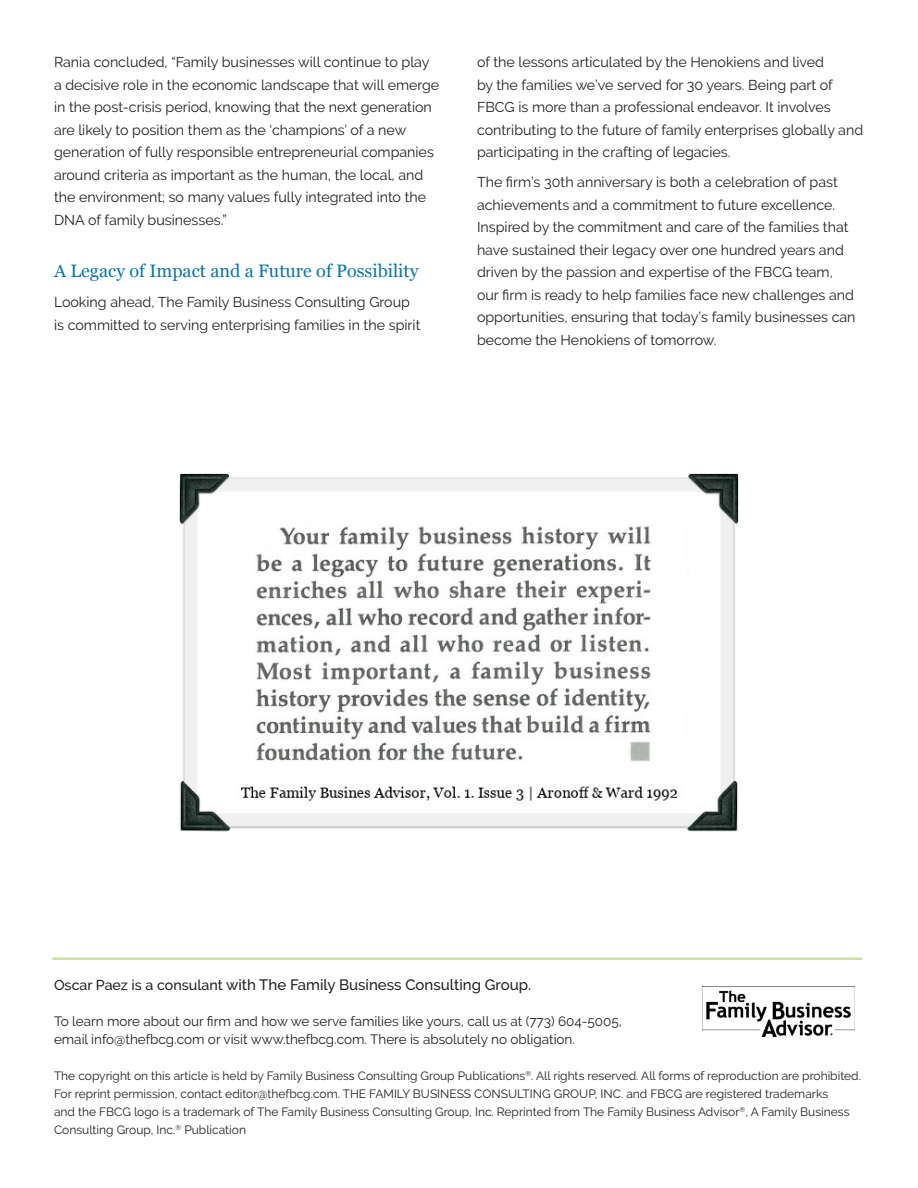
<style>
.page{position:relative;width:918px;height:1188px;background:#fff}
.page>*{position:absolute;margin:0;border:0;box-sizing:border-box;transform-origin:0 0}
.copy{font:18px "Georgia";color:#0975a8}
.copy-2{font:500 15px "Raleway";color:#231f20}
.copy-3{font:14.25px/22.5px "Raleway";color:#231f20}
.copy-4{font:13.5px/18px "Raleway";color:#231f20}
.copy-5{font:12px/18px "Raleway";color:#231f20}
.s1{font-size:14.25px}
</style>
<div class="page">
<hr style="left:52px;top:958px;width:810px;height:2px;background:#c7df8e">
<img style="left:703px;top:986px;width:151px;height:50px">
<img style="left:180px;top:473px;width:558px;height:359px">
<p class="copy-3" style="left:54px;top:51px;width:387px">Rania concluded, “Family businesses will continue to play a decisive role in the economic landscape that will emerge in the post-crisis period, knowing that the next generation are likely to position them as the ‘champions’ of a new generation of fully responsible entrepreneurial companies around criteria as important as the human, the local, and the environment; so many values fully integrated into the DNA of family businesses.”</p>
<p class="copy" style="left:54px;top:258px;width:366px">A Legacy of Impact and a Future of Possibility</p>
<p class="copy-3" style="left:54px;top:291px;width:368px">Looking ahead, The Family Business Consulting Group is committed to serving enterprising families in the spirit</p>
<p class="copy-3" style="left:477px;top:51px;width:388px">of the lessons articulated by the Henokiens and lived<br>by the families we’ve served for 30 years. Being part of FBCG is more than a professional endeavor. It involves contributing to the future of family enterprises globally and participating in the crafting of legacies.</p>
<p class="copy-3" style="left:477px;top:171px;width:380px">The firm’s 30th anniversary is both a celebration of past achievements and a commitment to future excellence.<br>Inspired by the commitment and care of the families that have sustained their legacy over one hundred years and driven by the passion and expertise of the FBCG team, our firm is ready to help families face new challenges and opportunities, ensuring that today’s family businesses can become the Henokiens of tomorrow.</p>
<p class="copy-2" style="left:54px;top:976px;width:479px"><span class="s1">Oscar Paez is a consulant</span> with The Family Business Consulting Group.</p>
<p class="copy-4" style="left:54px;top:1012px;width:569px">To learn more about our firm and how we serve families like yours, call us at (773) 604-5005, email info@thefbcg.com or visit www.thefbcg.com. There is absolutely no obligation.</p>
<p class="copy-5" style="left:54px;top:1066px;width:808px">The copyright on this article is held by Family Business Consulting Group Publications<sup>®</sup>. All rights reserved. All forms of reproduction are prohibited.<br>For reprint permission, contact editor@thefbcg.com. THE FAMILY BUSINESS CONSULTING GROUP, INC. and FBCG are registered trademarks<br>and the FBCG logo is a trademark of The Family Business Consulting Group, Inc. Reprinted from The Family Business Advisor<sup>®</sup>, A Family Business Consulting Group, Inc.<sup>®</sup> Publication</p>
</div>
